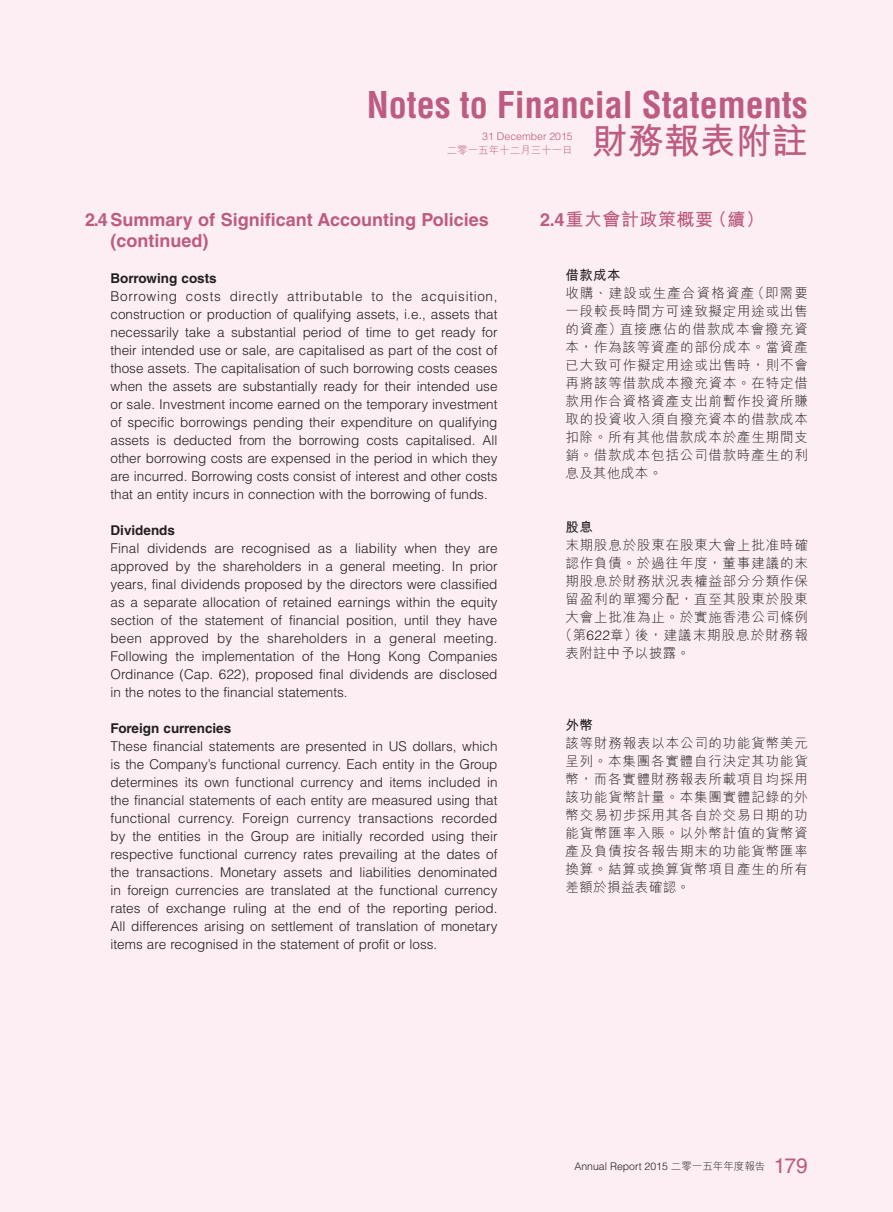
<style>
.page{position:relative;width:893px;height:1212px;background:#fceef2}
.page>*{position:absolute;margin:0;border:0;box-sizing:border-box;transform-origin:0 0}
.t1{font:700 condensed 36px "Helvetica LT Std";color:#bd5c80}
.t2{font:700 36px "M Hei HK";color:#bd5c80}
.t3{font:700 18px/21.6px "Helvetica LT Std";color:#bd5c80}
.t4{font:700 18px "M Hei HK";letter-spacing:.03em;color:#bd5c80}
.t5{font:300 13.5px/18px "Helvetica LT Std";color:#231f20;text-align:justify}
.t6{font:300 13.5px/18px "M Hei HK";letter-spacing:.06em;color:#231f20;text-align:justify}
.t7{font:700 13.5px "Helvetica LT Std";color:#231f20}
.t8{font:300 13.5px "M Hei HK";letter-spacing:.03em;color:#231f20}
.t9{font:700 13.5px "M Hei HK";letter-spacing:.03em;color:#231f20}
.t10{font:300 10.5px "Helvetica LT Std";color:#231f20}
.t11{font:300 10.5px "Helvetica LT Std";color:#bd5c80}
.t12{font:300 10.5px "M Hei HK";color:#bd5c80}
.s1{font-family:"Helvetica LT Std"}
.s2{font-family:"M Hei HK"}
.s3{font-weight:400;font-size:21px;color:#bd5c80}
</style>
<div class="page">
<h1 class="t1" style="left:367px;top:83px;width:443px">Notes to Financial Statements</h1>
<p class="t11" style="left:482px;top:129px;width:92px">31 December 2015</p>
<p class="t12" style="left:447px;top:143px;width:127px">二零一五年十二月三十一日</p>
<h1 class="t2" style="left:592px;top:115px;width:217px">財務報表附註</h1>
<h2 class="t3" style="left:111px;top:208px;width:380px;text-indent:-26px">2.4Summary of Significant Accounting Policies (continued)</h2>
<p class="t7" style="left:111px;top:270px;width:108px">Borrowing costs</p>
<p class="t5" style="left:111px;top:287px;width:389px">Borrowing costs directly attributable to the acquisition, construction or production of qualifying assets, i.e., assets that necessarily take a substantial period of time to get ready for their intended use or sale, are capitalised as part of the cost of those assets. The capitalisation of such borrowing costs ceases when the assets are substantially ready for their intended use or sale. Investment income earned on the temporary investment of specific borrowings pending their expenditure on qualifying assets is deducted from the borrowing costs capitalised. All other borrowing costs are expensed in the period in which they are incurred. Borrowing costs consist of interest and other costs that an entity incurs in connection with the borrowing of funds.</p>
<p class="t7" style="left:111px;top:522px;width:66px">Dividends</p>
<p class="t5" style="left:111px;top:539px;width:389px">Final dividends are recognised as a liability when they are approved by the shareholders in a general meeting. In prior years, final dividends proposed by the directors were classified as a separate allocation of retained earnings within the equity section of the statement of financial position, until they have been approved by the shareholders in a general meeting.<br>Following the implementation of the Hong Kong Companies Ordinance (Cap. 622), proposed final dividends are disclosed in the notes to the financial statements.</p>
<p class="t7" style="left:111px;top:720px;width:122px">Foreign currencies</p>
<p class="t5" style="left:111px;top:737px;width:388px">These financial statements are presented in US dollars, which is the Company’s functional currency. Each entity in the Group determines its own functional currency and items included in the financial statements of each entity are measured using that functional currency. Foreign currency transactions recorded by the entities in the Group are initially recorded using their respective functional currency rates prevailing at the dates of the transactions. Monetary assets and liabilities denominated in foreign currencies are translated at the functional currency rates of exchange ruling at the end of the reporting period.<br>All differences arising on settlement of translation of monetary items are recognised in the statement of profit or loss.</p>
<h2 class="t4" style="left:540px;top:206px;width:226px"><span class="s1">2.4</span> 重大會計政策概要（續）</h2>
<p class="t9" style="left:566px;top:265px;width:57px">借款成本</p>
<p class="t6" style="left:566px;top:283px;width:244px">收購、建設或生產合資格資產（即需要一段較長時間方可達致擬定用途或出售的資產）直接應佔的借款成本會撥充資本，作為該等資產的部份成本。當資產已大致可作擬定用途或出售時，則不會再將該等借款成本撥充資本。在特定借款用作合資格資產支出前暫作投資所賺取的投資收入須自撥充資本的借款成本扣除。所有其他借款成本於產生期間支銷。借款成本包括公司借款時產生的利息及其他成本。</p>
<p class="t9" style="left:566px;top:517px;width:29px">股息</p>
<p class="t6" style="left:566px;top:535px;width:244px">末期股息於股東在股東大會上批准時確</p>
<p class="t6" style="left:566px;top:553px;width:244px">認作負債。於過往年度，董事建議的末</p>
<p class="t6" style="left:566px;top:571px;width:244px">期股息於財務狀況表權益部分分類作保</p>
<p class="t6" style="left:566px;top:589px;width:244px">留盈利的單獨分配，直至其股東於股東</p>
<p class="t6" style="left:566px;top:607px;width:244px">大會上批准為止。於實施香港公司條例</p>
<p class="t6" style="left:559px;top:625px;width:251px">（第<span class="s1">622</span>章）後，建議末期股息於財務報</p>
<p class="t8" style="left:566px;top:643px;width:126px">表附註中予以披露。</p>
<p class="t9" style="left:566px;top:715px;width:29px">外幣</p>
<p class="t6" style="left:566px;top:733px;width:244px">該等財務報表以本公司的功能貨幣美元呈列。本集團各實體自行決定其功能貨幣，而各實體財務報表所載項目均採用該功能貨幣計量。本集團實體記錄的外幣交易初步採用其各自於交易日期的功能貨幣匯率入賬。以外幣計值的貨幣資產及負債按各報告期末的功能貨幣匯率換算。結算或換算貨幣項目產生的所有差額於損益表確認。</p>
<p class="t10" style="left:574px;top:1159px;width:235px">Annual Report 2015 <span class="s2">二零一五年年度報告</span> <span class="s3">179</span></p>
</div>
